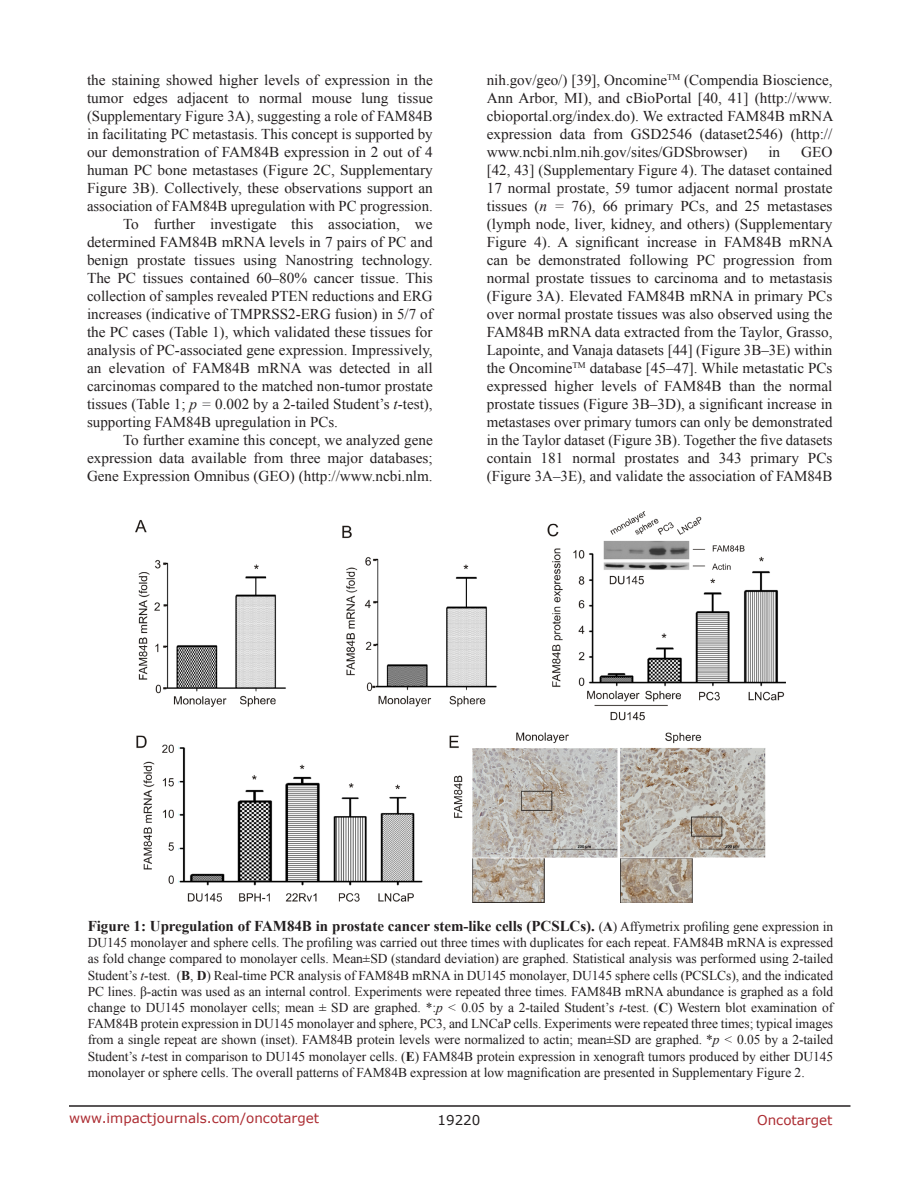
<style>
.page{position:relative;width:918px;height:1188px;background:#fff}
.page>*{position:absolute;margin:0;border:0;box-sizing:border-box;transform-origin:0 0}
.BodyText{font:15px/18px "Times New Roman";color:#231f20;text-align:justify}
.FigureText{font:700 15px "Times New Roman";letter-spacing:-.005em;color:#231f20}
.FigureText-2{font:13.5px/16.2px "Times New Roman";letter-spacing:-.005em;color:#231f20;text-align:justify}
.t1{font:13.5px "Verdana";color:#ac2b31}
.t2{font:13.5px "Verdana";color:#231f20}
.s1{font-style:italic}
.s2{font-weight:400;font-size:13.5px}
.s3{font-size:13.5px}
.s4{font-weight:700}
</style>
<div class="page">
<hr style="left:69px;top:1105px;width:781px;height:2px;background:#231f20">
<img style="left:136px;top:512px;width:649px;height:390px">
<p class="BodyText" style="left:87px;top:71px;width:347px">the staining showed higher levels of expression in the tumor edges adjacent to normal mouse lung tissue (Supplementary Figure 3A), suggesting a role of FAM84B in facilitating PC metastasis. This concept is supported by our demonstration of FAM84B expression in 2 out of 4 human PC bone metastases (Figure 2C, Supplementary Figure 3B). Collectively, these observations support an association of FAM84B upregulation with PC progression.</p>
<p class="BodyText" style="left:87px;top:215px;width:347px;text-indent:36px">To further investigate this association, we determined FAM84B mRNA levels in 7 pairs of PC and benign prostate tissues using Nanostring technology.<br>The PC tissues contained 60–80% cancer tissue. This collection of samples revealed PTEN reductions and ERG increases (indicative of TMPRSS2-ERG fusion) in 5/7 of the PC cases (Table 1), which validated these tissues for analysis of PC-associated gene expression. Impressively, an elevation of FAM84B mRNA was detected in all carcinomas compared to the matched non-tumor prostate tissues (Table 1; <span class="s1">p =</span> 0.002 by a 2-tailed Student’s <span class="s1">t</span>-test), supporting FAM84B upregulation in PCs.</p>
<p class="BodyText" style="left:87px;top:431px;width:347px;text-indent:36px">To further examine this concept, we analyzed gene expression data available from three major databases; Gene Expression Omnibus (GEO) (http://www.ncbi.nlm.</p>
<p class="BodyText" style="left:487px;top:71px;width:348px">nih.gov/geo/) [39], Oncomine<sup>TM</sup> (Compendia Bioscience, Ann Arbor, MI), and cBioPortal [40, 41] (http://www. cbioportal.org/index.do). We extracted FAM84B mRNA expression data from GSD2546 (dataset2546) (http:// www.ncbi.nlm.nih.gov/sites/GDSbrowser)</p>
<p class="BodyText" style="left:768px;top:143px;width:13px">in</p>
<p class="BodyText" style="left:487px;top:143px;width:348px;text-indent:314px">GEO [42, 43] (Supplementary Figure 4). The dataset contained 17 normal prostate, 59 tumor adjacent normal prostate tissues (<span class="s1">n =</span> 76), 66 primary PCs, and 25 metastases (lymph node, liver, kidney, and others) (Supplementary Figure 4). A significant increase in FAM84B mRNA can be demonstrated following PC progression from normal prostate tissues to carcinoma and to metastasis (Figure 3A). Elevated FAM84B mRNA in primary PCs over normal prostate tissues was also observed using the FAM84B mRNA data extracted from the Taylor, Grasso, Lapointe, and Vanaja datasets [44] (Figure 3B–3E) within the Oncomine<sup>TM</sup> database [45–47]. While metastatic PCs expressed higher levels of FAM84B than the normal prostate tissues (Figure 3B–3D), a significant increase in metastases over primary tumors can only be demonstrated in the Taylor dataset (Figure 3B). Together the five datasets contain 181 normal prostates and 343 primary PCs (Figure 3A–3E), and validate the association of FAM84B</p>
<p class="FigureText" style="left:88px;top:916px;width:747px">Figure 1: Upregulation of FAM84B in prostate cancer stem-like cells (PCSLCs). <span class="s2">(</span><span class="s3">A</span><span class="s2">) Affymetrix profiling gene expression in</span></p>
<p class="FigureText-2" style="left:88px;top:934px;width:747px">DU145 monolayer and sphere cells. The profiling was carried out three times with duplicates for each repeat. FAM84B mRNA is expressed as fold change compared to monolayer cells. Mean±SD (standard deviation) are graphed. Statistical analysis was performed using 2-tailed Student’s <span class="s1">t</span>-test. (<span class="s4">B</span>, <span class="s4">D</span>) Real-time PCR analysis of FAM84B mRNA in DU145 monolayer, DU145 sphere cells (PCSLCs), and the indicated PC lines. β-actin was used as an internal control. Experiments were repeated three times. FAM84B mRNA abundance is graphed as a fold change to DU145 monolayer cells; mean ± SD are graphed. *:<span class="s1">p &lt;</span> 0.05 by a 2-tailed Student’s <span class="s1">t</span>-test. (<span class="s4">C</span>) Western blot examination of FAM84B protein expression in DU145 monolayer and sphere, PC3, and LNCaP cells. Experiments were repeated three times; typical images from a single repeat are shown (inset). FAM84B protein levels were normalized to actin; mean±SD are graphed. *<span class="s1">p &lt;</span> 0.05 by a 2-tailed Student’s <span class="s1">t</span>-test in comparison to DU145 monolayer cells. (<span class="s4">E</span>) FAM84B protein expression in xenograft tumors produced by either DU145 monolayer or sphere cells. The overall patterns of FAM84B expression at low magnification are presented in Supplementary Figure 2.</p>
<p class="t1" style="left:69px;top:1109px;width:252px">www.impactjournals.com/oncotarget</p>
<p class="t2" style="left:438px;top:1111px;width:44px">19220</p>
<p class="t1" style="left:757px;top:1111px;width:77px">Oncotarget</p>
</div>
